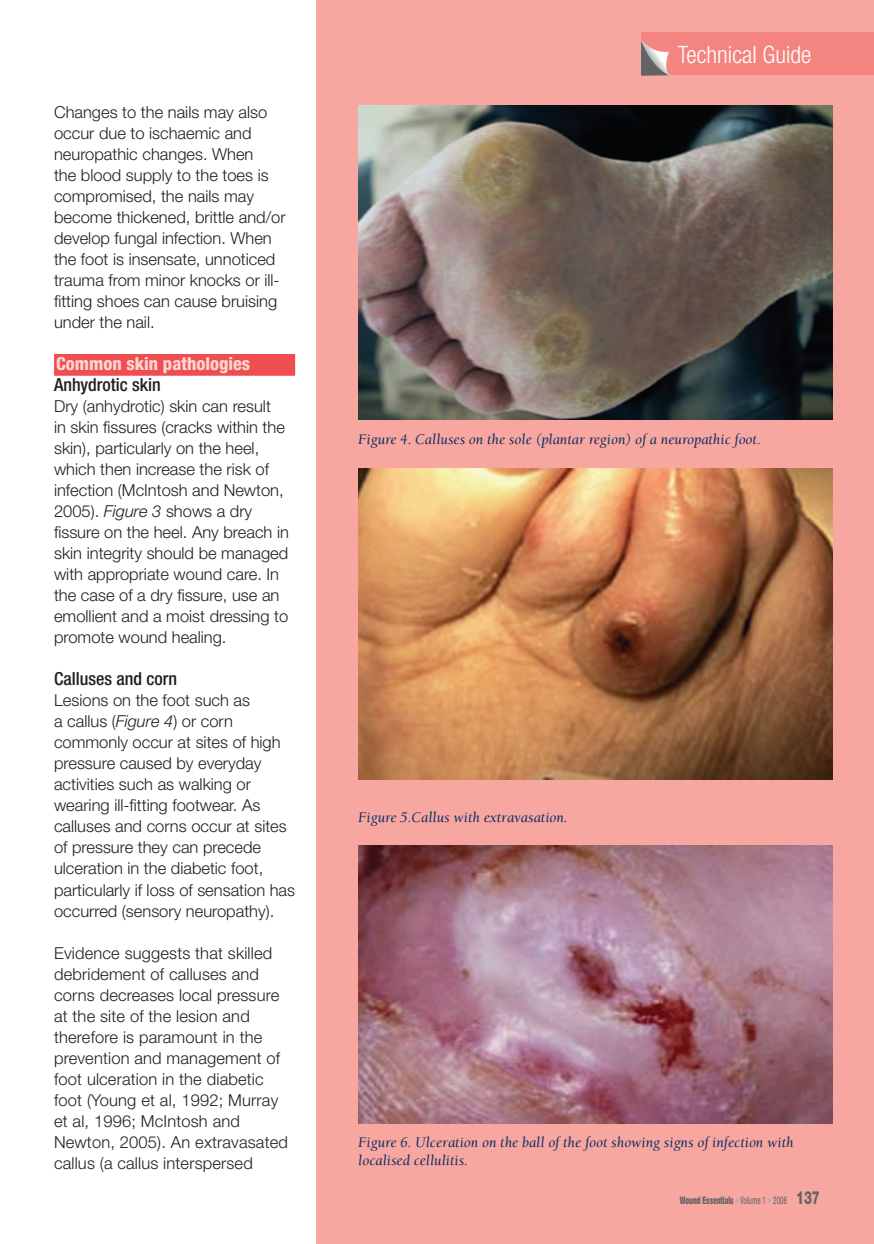
<style>
.page{position:relative;width:874px;height:1244px;background:#fff}
.page>*{position:absolute;margin:0;border:0;box-sizing:border-box;transform-origin:0 0}
.t1{font:300 condensed 24px "Helvetica Neue";color:#fff}
.t2{font:500 condensed 18px "Helvetica Neue";color:#231f20}
.t3{font:800 condensed 18px "Helvetica Neue";color:#fcd7d0}
.t4{font:300 16.5px/21px "Helvetica Neue";color:#231f20}
.t5{font:italic 15px/18px "Berkeley";color:#0f2d65}
.t6{font:900 condensed 10.5px "Helvetica Neue";color:#636366;scale:.7 1}
.s1{font-style:italic}
.s2{font-weight:400;color:#adaeb2}
.s3{font-weight:400}
.s4{font-weight:800;font-stretch:normal;font-size:18px}
</style>
<div class="page">
<div style="left:316px;top:0;width:557px;height:1243px;background:#f7a79f"></div>
<div style="left:54px;top:354px;width:241px;height:22px;background:#ef4d52"></div>
<div style="left:641px;top:33px;width:232px;height:42px;background:#f38480"></div>
<svg style="left:641px;top:39px;width:29px;height:36px"></svg>
<img style="left:358px;top:469px;width:474px;height:310px">
<img style="left:358px;top:105px;width:474px;height:315px">
<img style="left:358px;top:845px;width:474px;height:278px">
<p class="t4" style="left:54px;top:101px;width:233px">Changes to the nails may also occur due to ischaemic and neuropathic changes. When<br>the blood supply to the toes is compromised, the nails may become thickened, brittle and/or develop fungal infection. When the foot is insensate, unnoticed trauma from minor knocks or ill&shy;fitting shoes can cause bruising under the nail.</p>
<p class="t3" style="left:56px;top:352px;width:195px">Common skin pathologies</p>
<p class="t2" style="left:54px;top:374px;width:108px">Anhydrotic skin</p>
<p class="t4" style="left:54px;top:395px;width:236px">Dry (anhydrotic) skin can result<br>in skin fissures (cracks within the skin), particularly on the heel, which then increase the risk of infection (McIntosh and Newton,<br>2005). <span class="s1">Figure 3</span> shows a dry fissure on the heel. Any breach in skin integrity should be managed with appropriate wound care. In the case of a dry fissure, use an emollient and a moist dressing to promote wound healing.</p>
<p class="t2" style="left:54px;top:668px;width:125px">Calluses and corn</p>
<p class="t4" style="left:54px;top:689px;width:242px">Lesions on the foot such as<br>a callus (<span class="s1">Figure 4</span>) or corn commonly occur at sites of high pressure caused by everyday activities such as walking or wearing ill-fitting footwear. As calluses and corns occur at sites of pressure they can precede ulceration in the diabetic foot, particularly if loss of sensation has occurred (sensory neuropathy).</p>
<p class="t4" style="left:54px;top:941px;width:235px">Evidence suggests that skilled debridement of calluses and corns decreases local pressure at the site of the lesion and therefore is paramount in the prevention and management of foot ulceration in the diabetic foot (Young et al, 1992; Murray et al, 1996; McIntosh and<br>Newton, 2005). An extravasated callus (a callus interspersed</p>
<h1 class="t1" style="left:677px;top:41px;width:135px">Technical Guide</h1>
<p class="t5" style="left:358px;top:430px;width:404px">Figure 4. Calluses on the sole (plantar region) of a neuropathic foot.</p>
<p class="t5" style="left:358px;top:808px;width:211px">Figure 5.Callus with extravasation.</p>
<p class="t5" style="left:358px;top:1133px;width:437px">Figure 6. Ulceration on the ball of the foot showing signs of infection with localised cellulitis.</p>
<p class="t6" style="left:680px;top:1193px;width:201px">Wound Essentials <span class="s2">•</span> <span class="s3">Volume 1</span> <span class="s2">•</span> <span class="s3">2006</span> <span class="s4">137</span></p>
</div>
